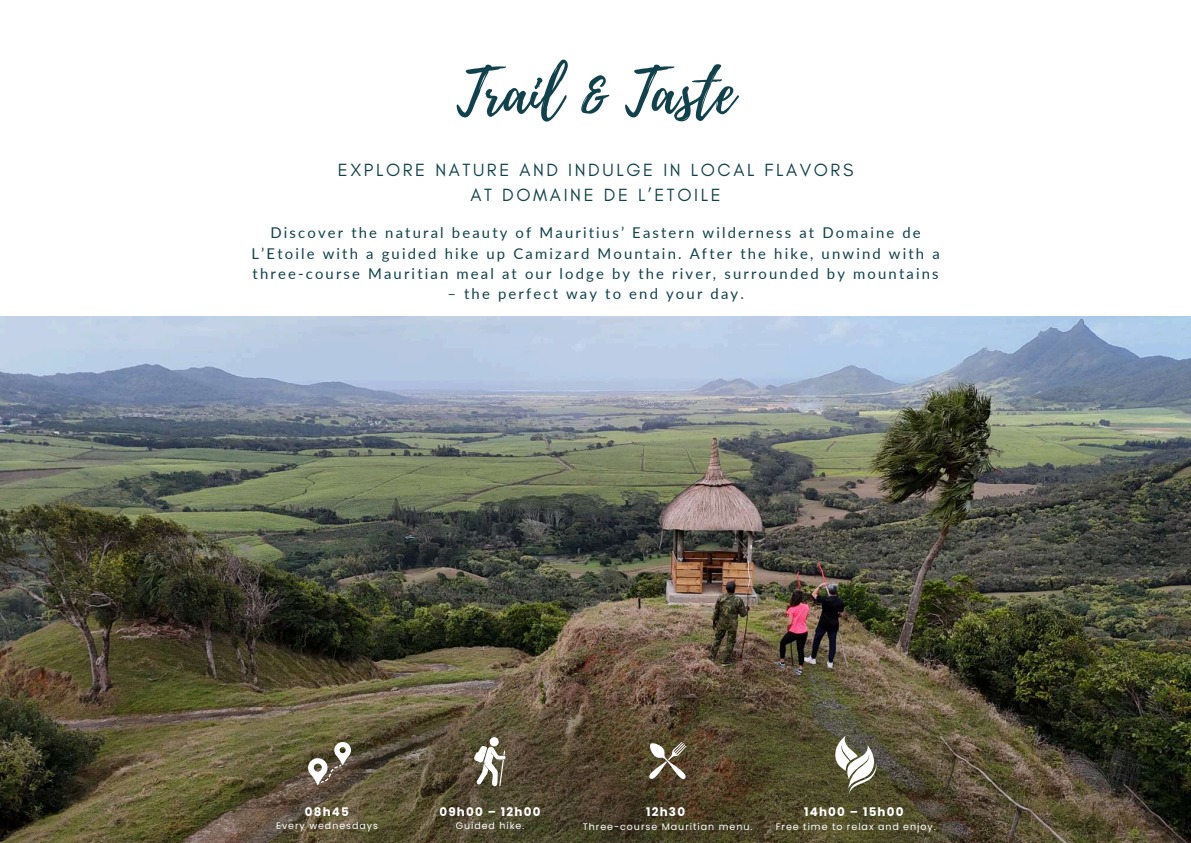
<style>
.page{position:relative;width:1191px;height:843px;background:#fff}
.page>*{position:absolute;margin:0;border:0;box-sizing:border-box;transform-origin:0 0}
.t1{font:60.1px "Playlist Script";color:#11424b}
.t2{font:18px/24.8px "Glacial Indifference";letter-spacing:.145em;color:#11424b;text-align:center}
.t3{font:14.9px/20.2px "Lato";letter-spacing:.145em;color:#11424b;text-align:center}
.t4{font:700 11.9px "Poppins";letter-spacing:.1em;color:#fff}
.t5{font:9.5px "Poppins";letter-spacing:.1em;color:#fff}
</style>
<div class="page">
<img style="left:0;top:316px;width:1190px;height:526px">
<svg style="left:233px;top:708px;width:724px;height:134px;background:#554c33"></svg>
<svg style="left:308px;top:741px;width:43px;height:43px"></svg>
<svg style="left:489px;top:736px;width:9px;height:10px"></svg>
<svg style="left:474px;top:745px;width:31px;height:41px"></svg>
<svg style="left:646px;top:741px;width:42px;height:40px"></svg>
<svg style="left:834px;top:735px;width:42px;height:58px"></svg>
<h1 class="t1" style="left:456px;top:49px;width:279px">Trail &amp; Taste</h1>
<p class="t2" style="left:338px;top:158px;width:517px">EXPLORE NATURE AND INDULGE IN LOCAL FLAVORS<br>AT DOMAINE DE L’ETOILE</p>
<p class="t3" style="left:251px;top:222px;width:689px">Discover the natural beauty of Mauritius’ Eastern wilderness at Domaine de<br>L’Etoile with a guided hike up Camizard Mountain. After the hike, unwind with a three-course Mauritian meal at our lodge by the river, surrounded by mountains</p>
<p class="t3" style="left:447px;top:283px;width:298px">– the perfect way to end your day.</p>
<p class="t4" style="left:305px;top:803px;width:45px">08h45</p>
<p class="t5" style="left:276px;top:819px;width:103px">Every wednesdays</p>
<p class="t4" style="left:439px;top:802px;width:102px">09h00 – 12h00</p>
<p class="t5" style="left:455px;top:819px;width:70px">Guided hike.</p>
<p class="t4" style="left:646px;top:803px;width:40px">12h30</p>
<p class="t5" style="left:582px;top:819px;width:171px">Three-course Mauritian menu.</p>
<p class="t4" style="left:804px;top:803px;width:101px">14h00 – 15h00</p>
<p class="t5" style="left:775px;top:819px;width:161px">Free time to relax and enjoy.</p>
</div>
